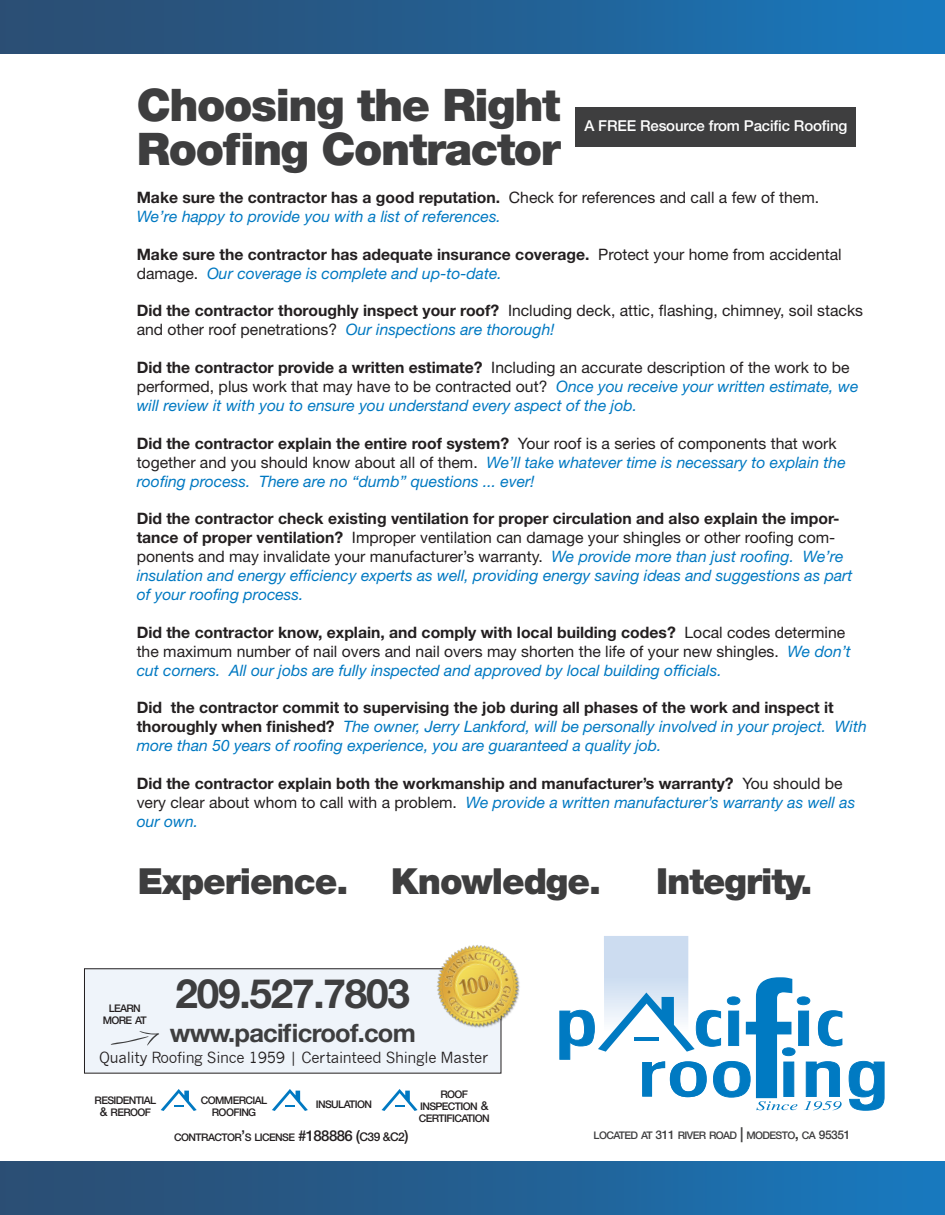
<style>
.page{position:relative;width:945px;height:1215px;background:#fff}
.page>*{position:absolute;margin:0;border:0;box-sizing:border-box;transform-origin:0 0}
.t1{font:900 45px "Helvetica Neue LT Std";letter-spacing:-.03em;color:#3e3e3f}
.t2{font:700 40.5px "Helvetica Neue LT Std";letter-spacing:-.03em;color:#3e3e3f}
.t3{font:900 36px "Helvetica Neue LT Std";letter-spacing:-.03em;color:#3e3e3f}
.t4{font:700 25.5px "Helvetica Neue LT Std";letter-spacing:-.03em;color:#3e3e3f}
.t5{font:italic 15.75px/18.9px "Helvetica Neue LT Std";color:#0079c2}
.t6{font:15.75px/18.9px "Helvetica Neue LT Std";color:#231f20}
.t7{font:700 15.75px/18.9px "Helvetica Neue LT Std";color:#231f20}
.t8{font:15px "News Gothic";letter-spacing:-.02em;color:#231f20}
.t9{font:500 15px "Helvetica Neue LT Std";letter-spacing:-.01em;color:#fff}
.t10{font:500 10.5px/12px "Helvetica Neue LT Std";letter-spacing:-.055em;color:#231f20}
.t11{font:500 10.5px "Helvetica Neue LT Std";letter-spacing:-.055em;color:#3e3e3f}
.s1{font-weight:400}
.s2{font-weight:400;font-style:italic;color:#0079c2}
.s3{font-weight:700}
.s4{font-style:italic;color:#0079c2}
.s5{font-weight:700;font-style:normal;color:#231f20}
.s6{font-style:normal;color:#231f20}
.s7{font-size:12px}
.s8{font-size:15px}
</style>
<div class="page">
<img style="left:0;top:1161px;width:945px;height:54px">
<img style="left:0;top:0;width:945px;height:54px">
<svg style="left:849px;top:1061px;width:36px;height:50px"></svg>
<svg style="left:559px;top:936px;width:283px;height:174px"></svg>
<svg style="left:161px;top:1089px;width:36px;height:22px"></svg>
<svg style="left:272px;top:1089px;width:36px;height:22px"></svg>
<svg style="left:382px;top:1089px;width:36px;height:22px"></svg>
<div style="left:84px;top:969px;width:417px;height:104px;background:#eff4fa"></div>
<svg style="left:110px;top:1031px;width:49px;height:15px"></svg>
<img style="left:426px;top:945px;width:94px;height:92px">
<div style="left:575px;top:107px;width:281px;height:40px;background:#3e3e3f"></div>
<p class="t1" style="left:137px;top:78px;width:425px">Choosing the Right</p>
<p class="t1" style="left:137px;top:122px;width:426px">Roofing Contractor</p>
<p class="t9" style="left:584px;top:116px;width:264px">A FREE Resource from Pacific Roofing</p>
<p class="t7" style="left:137px;top:188px;width:684px">Make sure the contractor has a good reputation. <span class="s1">Check for references and call a few of them.</span></p>
<p class="t5" style="left:137px;top:207px;width:366px">We’re happy to provide you with a list of references.</p>
<p class="t7" style="left:137px;top:244px;width:707px">Make sure the contractor has adequate insurance coverage. <span class="s1">Protect your home from accidental damage.</span> <span class="s2">Our coverage is complete and up-to-date.</span></p>
<p class="t6" style="left:137px;top:301px;width:728px"><span class="s3">Did the contractor thoroughly inspect your roof?</span> Including deck, attic, flashing, chimney, soil stacks and other roof penetrations? <span class="s4">Our inspections are thorough!</span></p>
<p class="t5" style="left:137px;top:358px;width:723px"><span class="s5">Did the contractor provide a written estimate?</span> <span class="s6">Including an accurate description of the work to be performed, plus work that may have to be contracted out?</span> Once you receive your written estimate, we will review it with you to ensure you understand every aspect of the job.</p>
<p class="t5" style="left:137px;top:433px;width:711px"><span class="s5">Did the contractor explain the entire roof system?</span> <span class="s6">Your roof is a series of components that work together and you should know about all of them.</span> We’ll take whatever time is necessary to explain the roofing process. There are no “dumb” questions ... ever!</p>
<p class="t5" style="left:137px;top:509px;width:717px"><span class="s5">Did the contractor check existing ventilation for proper circulation and also explain the impor&shy;tance of proper ventilation?</span> <span class="s6">Improper ventilation can damage your shingles or other roofing com&shy;ponents and may invalidate your manufacturer’s warranty.</span> We provide more than just roofing. We’re insulation and energy efficiency experts as well, providing energy saving ideas and suggestions as part of your roofing process.</p>
<p class="t6" style="left:137px;top:623px;width:716px"><span class="s3">Did the contractor know, explain, and comply with local building codes?</span> Local codes determine the maximum number of nail overs and nail overs may shorten the life of your new shingles. <span class="s4">We don’t cut corners. All our jobs are fully inspected and approved by local building officials.</span></p>
<p class="t5" style="left:137px;top:698px;width:732px"><span class="s5">Did the contractor commit to supervising the job during all phases of the work and inspect it thoroughly when finished?</span> The owner, Jerry Lankford, will be personally involved in your project. With more than 50 years of roofing experience, you are guaranteed a quality job.</p>
<p class="t7" style="left:137px;top:774px;width:720px">Did the contractor explain both the workmanship and manufacturer’s warranty? <span class="s1">You should be very clear about whom to call with a problem.</span> <span class="s2">We provide a written manufacturer’s warranty as well as our own.</span></p>
<p class="t3" style="left:138px;top:860px;width:212px">Experience.</p>
<p class="t3" style="left:391px;top:860px;width:212px">Knowledge.</p>
<p class="t3" style="left:656px;top:860px;width:158px">Integrity.</p>
<p class="t2" style="left:176px;top:969px;width:236px">209.527.7803</p>
<p class="t4" style="left:170px;top:1017px;width:248px">www.pacificroof.com</p>
<p class="t8" style="left:99px;top:1049px;width:390px">Quality Roofing Since 1959 | Certainteed Shingle Master</p>
<p class="t10" style="left:109px;top:1002px;width:34px">LEARN</p>
<p class="t10" style="left:103px;top:1014px;width:46px">MORE AT</p>
<p class="t10" style="left:95px;top:1094px;width:63px">RESIDENTIAL</p>
<p class="t10" style="left:100px;top:1106px;width:53px"><span class="s7">&amp;</span> REROOF</p>
<p class="t10" style="left:201px;top:1094px;width:68px">COMMERCIAL</p>
<p class="t10" style="left:212px;top:1106px;width:46px">ROOFING</p>
<p class="t10" style="left:316px;top:1098px;width:58px">INSULATION</p>
<p class="t10" style="left:174px;top:1131px;width:236px">CONTRACTOR<span class="s8">’</span>S LICENSE <span class="s8">#188886 (</span><span class="s7">C39 &amp;C2</span><span class="s8">)</span></p>
<p class="t10" style="left:440px;top:1088px;width:29px">ROOF</p>
<p class="t10" style="left:419px;top:1100px;width:72px">INSPECTION <span class="s7">&amp;<br></span>CERTIFICATION</p>
<p class="t11" style="left:594px;top:1129px;width:258px">LOCATED AT <span class="s7">311</span> RIVER ROAD <span class="s8">|</span> MODESTO<span class="s8">,</span> CA <span class="s7">95351</span></p>
</div>
